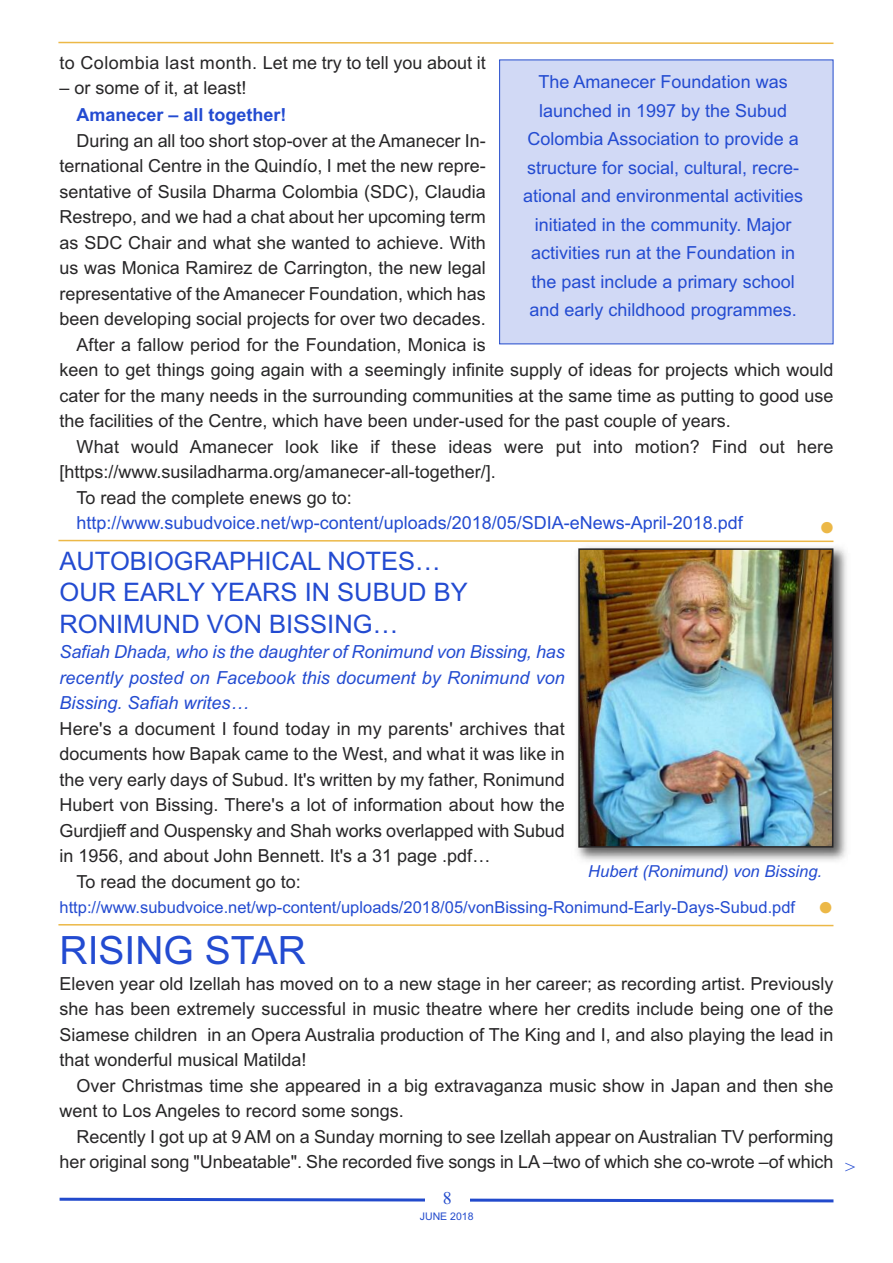
<style>
.page{position:relative;width:893px;height:1263px;background:#fff}
.page>*{position:absolute;margin:0;border:0;box-sizing:border-box;transform-origin:0 0}
.t1{font:italic 46.5px "Times New Roman";color:#ecb847}
.t2{font:39px "Arial";color:#234bd1}
.t3{font:25.5px/31.5px "Arial";color:#234bd1}
.t4{font:18px/25.5px "Arial";color:#272627;text-align:justify}
.t5{font:18px/28.5px "Arial";color:#234bd1;text-align:center}
.t6{font:italic 18px/25.5px "Arial";color:#234bd1;text-align:justify}
.t7{font:700 18px "Arial";color:#234bd1}
.t8{font:18px "Times New Roman";color:#224acc}
.t9{font:italic 18px "Times New Roman";color:#234bd1}
.t10{font:16.5px "Arial";color:#234bd1}
.t11{font:italic 16.5px "Arial";color:#234bd1}
.t12{font:10.5px "Arial";color:#224acc}
</style>
<div class="page">
<svg style="left:59px;top:1197px;width:775px;height:6px"></svg>
<div style="left:425px;top:1192px;width:44px;height:37px;background:#fff"></div>
<svg style="left:58px;top:41px;width:776px;height:3px"></svg>
<img style="left:577px;top:546px;width:270px;height:315px">
<img style="left:581px;top:551px;width:249px;height:294px">
<div style="left:578px;top:548px;width:255px;height:300px;border:2px solid #272627"></div>
<svg style="left:58px;top:539px;width:776px;height:4px"></svg>
<div style="left:500px;top:60px;width:333px;height:283px;background:#d1d9f5"></div>
<svg style="left:58px;top:924px;width:776px;height:3px"></svg>
<p class="t4" style="left:60px;top:50px;width:428px">to Colombia last month. Let me try to tell you about it</p>
<p class="t4" style="left:60px;top:75px;width:189px">– or some of it, at least!</p>
<p class="t7" style="left:77px;top:104px;width:212px">Amanecer – all together!</p>
<p class="t4" style="left:77px;top:128px;width:411px">During an all too short stop-over at the Amanecer In-</p>
<p class="t4" style="left:60px;top:153px;width:428px">ternational Centre in the Quindío, I met the new repre-</p>
<p class="t4" style="left:60px;top:179px;width:428px">sentative of Susila Dharma Colombia (SDC), Claudia</p>
<p class="t4" style="left:60px;top:204px;width:428px">Restrepo, and we had a chat about her upcoming term</p>
<p class="t4" style="left:60px;top:230px;width:428px">as SDC Chair and what she wanted to achieve. With</p>
<p class="t4" style="left:60px;top:255px;width:428px">us was Monica Ramirez de Carrington, the new legal</p>
<p class="t4" style="left:60px;top:281px;width:428px">representative of the Amanecer Foundation, which has</p>
<p class="t4" style="left:60px;top:306px;width:428px">been developing social projects for over two decades.</p>
<p class="t4" style="left:77px;top:332px;width:411px">After a fallow period for the Foundation, Monica is</p>
<p class="t4" style="left:60px;top:357px;width:775px">keen to get things going again with a seemingly infinite supply of ideas for projects which would</p>
<p class="t4" style="left:60px;top:383px;width:775px">cater for the many needs in the surrounding communities at the same time as putting to good use</p>
<p class="t4" style="left:60px;top:408px;width:673px">the facilities of the Centre, which have been under-used for the past couple of years.</p>
<p class="t4" style="left:77px;top:434px;width:758px">What would Amanecer look like if these ideas were put into motion? Find out here</p>
<p class="t4" style="left:60px;top:459px;width:438px">[https://www.susiladharma.org/amanecer-all-together/].</p>
<p class="t4" style="left:77px;top:485px;width:277px">To read the complete enews go to:</p>
<p class="t5" style="left:77px;top:509px;width:668px">http://www.subudvoice.net/wp-content/uploads/2018/05/SDIA-eNews-April-2018.pdf</p>
<h3 class="t3" style="left:60px;top:545px;width:410px">AUTOBIOGRAPHICAL NOTES…<br>OUR EARLY YEARS IN SUBUD BY<br>RONIMUND VON BISSING…</h3>
<p class="t6" style="left:60px;top:639px;width:507px">Safiah Dhada, who is the daughter of Ronimund von Bissing, has recently posted on Facebook this document by Ronimund von Bissing. Safiah writes…</p>
<p class="t4" style="left:60px;top:716px;width:507px">Here's a document I found today in my parents' archives that</p>
<p class="t4" style="left:60px;top:741px;width:507px">documents how Bapak came to the West, and what it was like in</p>
<p class="t4" style="left:60px;top:767px;width:507px">the very early days of Subud. It's written by my father, Ronimund</p>
<p class="t4" style="left:60px;top:792px;width:507px">Hubert von Bissing. There's a lot of information about how the</p>
<p class="t4" style="left:60px;top:818px;width:507px">Gurdjieff and Ouspensky and Shah works overlapped with Subud</p>
<p class="t4" style="left:60px;top:843px;width:432px">in 1956, and about John Bennett. It's a 31 page .pdf…</p>
<p class="t4" style="left:77px;top:869px;width:226px">To read the document go to:</p>
<p class="t10" style="left:60px;top:898px;width:737px">http://www.subudvoice.net/wp-content/uploads/2018/05/vonBissing-Ronimund-Early-Days-Subud.pdf</p>
<h2 class="t2" style="left:60px;top:928px;width:248px">RISING STAR</h2>
<p class="t4" style="left:60px;top:971px;width:775px">Eleven year old Izellah has moved on to a new stage in her career; as recording artist. Previously she has been extremely successful in music theatre where her credits include being one of the Siamese children in an Opera Australia production of The King and I, and also playing the lead in that wonderful musical Matilda!</p>
<p class="t4" style="left:60px;top:1073px;width:775px;text-indent:17px">Over Christmas time she appeared in a big extravaganza music show in Japan and then she went to Los Angeles to record some songs.</p>
<p class="t4" style="left:60px;top:1124px;width:775px;text-align:right">Recently I got up at 9 AM on a Sunday morning to see Izellah appear on Australian TV performing her original song "Unbeatable". She recorded five songs in LA –two of which she co-wrote –of which</p>
<p class="t8" style="left:443px;top:1188px;width:10px">8</p>
<p class="t12" style="left:420px;top:1210px;width:55px">JUNE 2018</p>
<p class="t5" style="left:523px;top:68px;width:282px">The Amanecer Foundation was launched in 1997 by the Subud Colombia Association to provide a structure for social, cultural, recre&shy;ational and environmental activities initiated in the community. Major activities run at the Foundation in the past include a primary school and early childhood programmes.</p>
<h1 class="t1" style="left:819px;top:500px;width:18px">•</h1>
<p class="t11" style="left:588px;top:862px;width:235px">Hubert (Ronimund) von Bissing.</p>
<h1 class="t1" style="left:817px;top:880px;width:18px">•</h1>
<p class="t9" style="left:845px;top:1156px;width:14px">&gt;</p>
</div>
